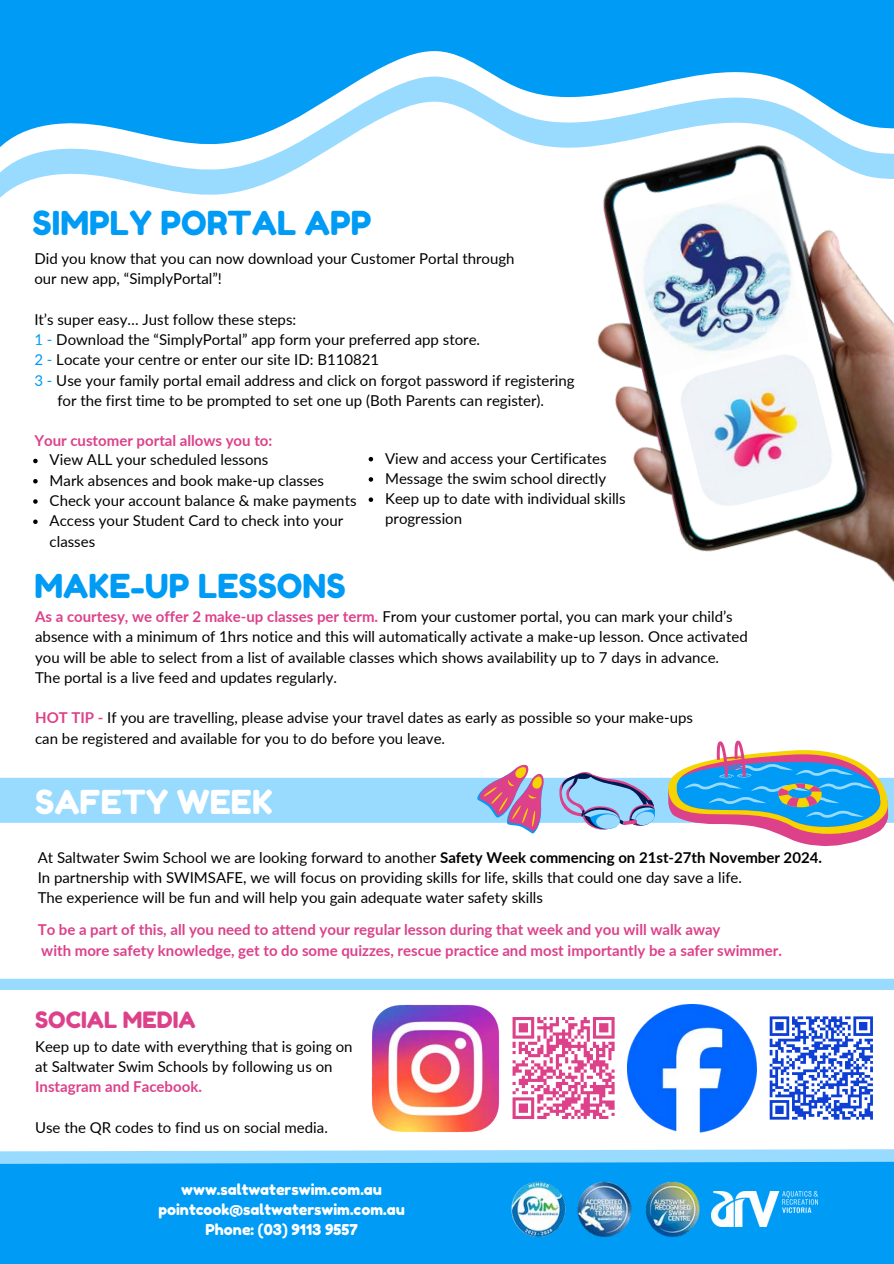
<style>
.page{position:relative;width:894px;height:1264px;background:#fff}
.page>*{position:absolute;margin:0;border:0;box-sizing:border-box;transform-origin:0 0}
.t1{font:33px "Fredoka One";color:#009bf5}
.t2{font:33px "Fredoka One";color:#fff}
.t3{font:22.5px "Fredoka One";color:#dc418a}
.t4{font:15px/20.2px "Lato";color:#000}
.t5{font:700 15px/20.2px "Lato";color:#dc418a}
.t6{font:15px "Fredoka One";color:#fff}
.s1{color:#009bf5}
.s2{font-weight:700;color:#dc418a}
.s3{font-weight:700}
</style>
<div class="page">
<svg style="left:0;top:0;width:449px;height:198px;fill:#009bf5"></svg>
<img style="left:449px;top:0;width:444px;height:581px">
<img style="left:621px;top:189px;width:188px;height:187px">
<img style="left:674px;top:348px;width:164px;height:164px">
<div style="left:0;top:1155px;width:893px;height:107px;background:#009bf5"></div>
<img style="left:511px;top:1181px;width:189px;height:56px">
<img style="left:711px;top:1191px;width:105px;height:35px">
<img style="left:371px;top:1004px;width:128px;height:128px">
<img style="left:627px;top:1004px;width:129px;height:128px">
<svg style="left:512px;top:1017px;width:103px;height:102px"></svg>
<svg style="left:769px;top:1016px;width:104px;height:104px"></svg>
<svg style="left:0;top:1149px;width:893px;height:15px;background:#96d8fe"></svg>
<div style="left:0;top:978px;width:893px;height:12px;background:#99daff"></div>
<div style="left:0;top:777px;width:893px;height:45px;background:#99daff"></div>
<svg style="left:667px;top:740px;width:221px;height:106px"></svg>
<svg style="left:472px;top:764px;width:184px;height:70px"></svg>
<svg style="left:368px;top:457px;width:5px;height:4px"></svg>
<svg style="left:368px;top:477px;width:5px;height:4px"></svg>
<svg style="left:368px;top:497px;width:5px;height:5px"></svg>
<svg style="left:33px;top:459px;width:5px;height:4px"></svg>
<svg style="left:33px;top:479px;width:5px;height:4px"></svg>
<svg style="left:33px;top:499px;width:5px;height:5px"></svg>
<svg style="left:33px;top:519px;width:5px;height:5px"></svg>
<p class="t1" style="left:33px;top:203px;width:340px">SIMPLY PORTAL APP</p>
<p class="t4" style="left:34px;top:248px;width:481px">Did you know that you can now download your Customer Portal through</p>
<p class="t4" style="left:34px;top:268px;width:189px">our new app, “SimplyPortal”!</p>
<p class="t4" style="left:34px;top:309px;width:263px">It’s super easy… Just follow these steps:</p>
<p class="t4" style="left:34px;top:329px;width:447px"><span class="s1">1 -</span> Download the “SimplyPortal” app form your preferred app store.</p>
<p class="t4" style="left:34px;top:349px;width:346px"><span class="s1">2 -</span> Locate your centre or enter our site ID: B110821</p>
<p class="t4" style="left:34px;top:370px;width:541px"><span class="s1">3 -</span> Use your family portal email address and click on forgot password if registering</p>
<h1 class="t4" style="left:57px;top:390px;width:488px">for the first time to be prompted to set one up (Both Parents can register).</h1>
<p class="t5" style="left:34px;top:430px;width:239px">Your customer portal allows you to:</p>
<p class="t4" style="left:50px;top:449px;width:220px">View ALL your scheduled lessons</p>
<p class="t4" style="left:50px;top:470px;width:276px">Mark absences and book make-up classes</p>
<p class="t4" style="left:50px;top:490px;width:308px">Check your account balance &amp; make payments</p>
<p class="t4" style="left:50px;top:510px;width:295px">Access your Student Card to check into your</p>
<h1 class="t4" style="left:50px;top:530px;width:47px">classes</h1>
<p class="t1" style="left:34px;top:565px;width:312px">MAKE-UP LESSONS</p>
<p class="t4" style="left:385px;top:448px;width:223px">View and access your Certificates</p>
<p class="t4" style="left:385px;top:468px;width:222px">Message the swim school directly</p>
<p class="t4" style="left:385px;top:488px;width:242px">Keep up to date with individual skills progression</p>
<p class="t4" style="left:35px;top:606px;width:699px"><span class="s2">As a courtesy, we offer 2 make-up classes per term.</span> From your customer portal, you can mark your child’s</p>
<p class="t4" style="left:35px;top:626px;width:714px">absence with a minimum of 1hrs notice and this will automatically activate a make-up lesson. Once activated</p>
<p class="t4" style="left:35px;top:646px;width:685px">you will be able to select from a list of available classes which shows availability up to 7 days in advance.</p>
<p class="t4" style="left:35px;top:667px;width:303px">The portal is a live feed and updates regularly.</p>
<p class="t4" style="left:35px;top:707px;width:659px"><span class="s2">HOT TIP -</span> If you are travelling, please advise your travel dates as early as possible so your make-ups</p>
<p class="t4" style="left:35px;top:727px;width:411px">can be registered and available for you to do before you leave.</p>
<p class="t2" style="left:35px;top:782px;width:239px">SAFETY WEEK</p>
<p class="t4" style="left:38px;top:846px;width:785px">At Saltwater Swim School we are looking forward to another <span class="s3">Safety Week commencing on 21st-27th November 2024.</span></p>
<p class="t4" style="left:38px;top:866px;width:705px">In partnership with SWIMSAFE, we will focus on providing skills for life, skills that could one day save a life.</p>
<p class="t4" style="left:38px;top:887px;width:506px">The experience will be fun and will help you gain adequate water safety skills</p>
<h2 class="t5" style="left:38px;top:919px;width:745px">To be a part of this, all you need to attend your regular lesson during that week and you will walk away<br>with more safety knowledge, get to do some quizzes, rescue practice and most importantly be a safer swimmer.</h2>
<p class="t3" style="left:35px;top:1006px;width:162px">SOCIAL MEDIA</p>
<p class="t4" style="left:35px;top:1035px;width:319px">Keep up to date with everything that is going on at Saltwater Swim Schools by following us on<br><span class="s2">Instagram and Facebook.</span></p>
<p class="t4" style="left:35px;top:1116px;width:294px">Use the QR codes to find us on social media.</p>
<h2 class="t6" style="left:181px;top:1179px;width:202px">www.saltwaterswim.com.au</h2>
<p class="t6" style="left:158px;top:1200px;width:248px">pointcook@saltwaterswim.com.au</p>
<p class="t6" style="left:205px;top:1220px;width:154px">Phone: (03) 9113 9557</p>
</div>
